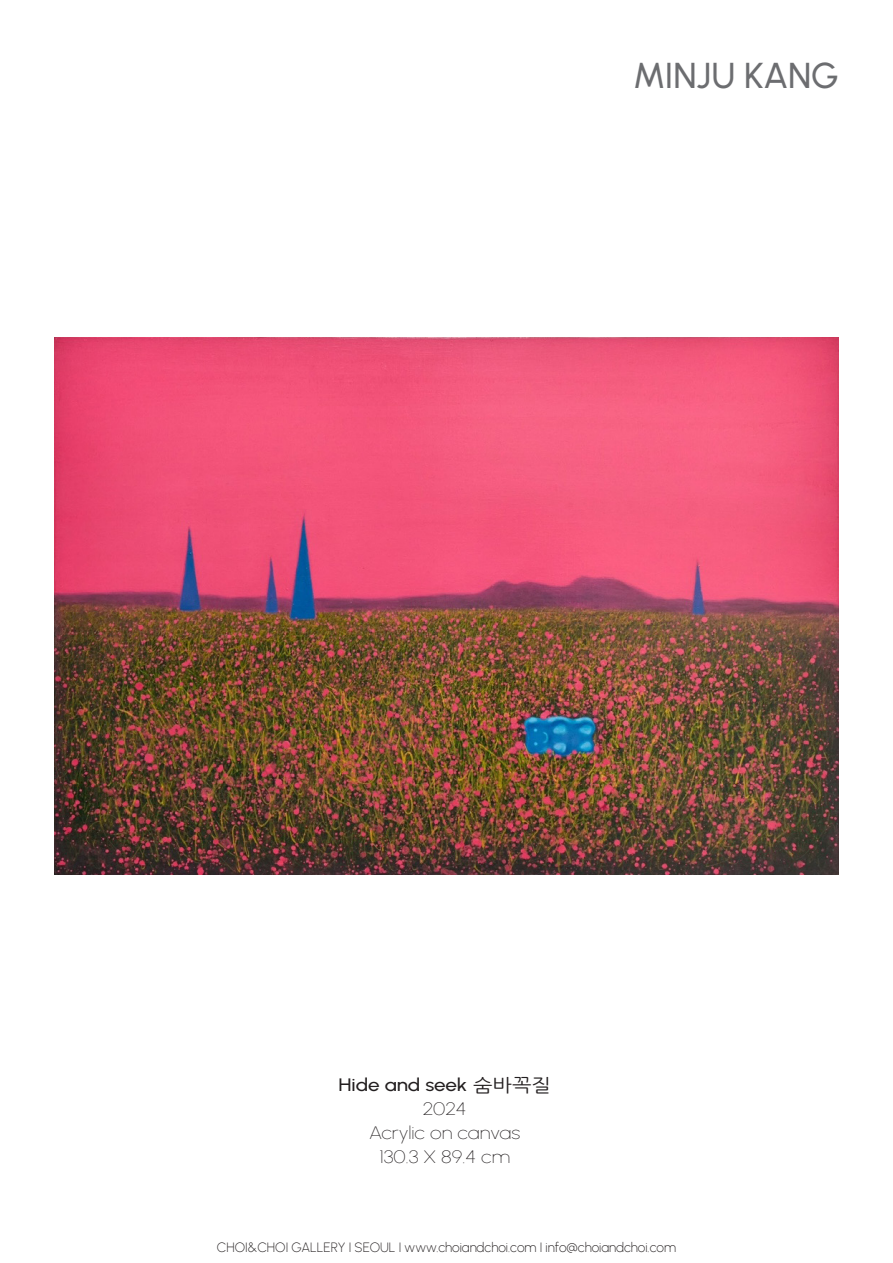
<style>
.page{position:relative;width:893px;height:1263px;background:#fff}
.page>*{position:absolute;margin:0;border:0;box-sizing:border-box;transform-origin:0 0}
.t1{font:500 36px "Urbanist";color:#6c6d70}
.t2{font:100 18px "Urbanist";color:#231f20;scale:1.15 1}
.t3{font:500 18px "Urbanist";letter-spacing:-.005em;color:#231f20;scale:1.15 1}
.t4{font:200 13.5px "Urbanist";color:#231f20}
.s1{font-family:"Nanum Gothic";font-weight:400}
</style>
<div class="page">
<img style="left:54px;top:337px;width:785px;height:538px">
<p class="t1" style="left:633px;top:52px;width:207px">MINJU KANG</p>
<p class="t3" style="left:338px;top:1073px;width:186px">Hide and seek <span class="s1">숨바꼭질</span></p>
<p class="t2" style="left:423px;top:1097px;width:39px">2024</p>
<p class="t2" style="left:369px;top:1121px;width:133px">Acrylic on canvas</p>
<p class="t2" style="left:379px;top:1145px;width:115px">130.3 X 89.4 cm</p>
<p class="t4" style="left:217px;top:1239px;width:461px">CHOI&amp;CHOI GALLERY I SEOUL I www.choiandchoi.com I info@choiandchoi.com</p>
</div>
